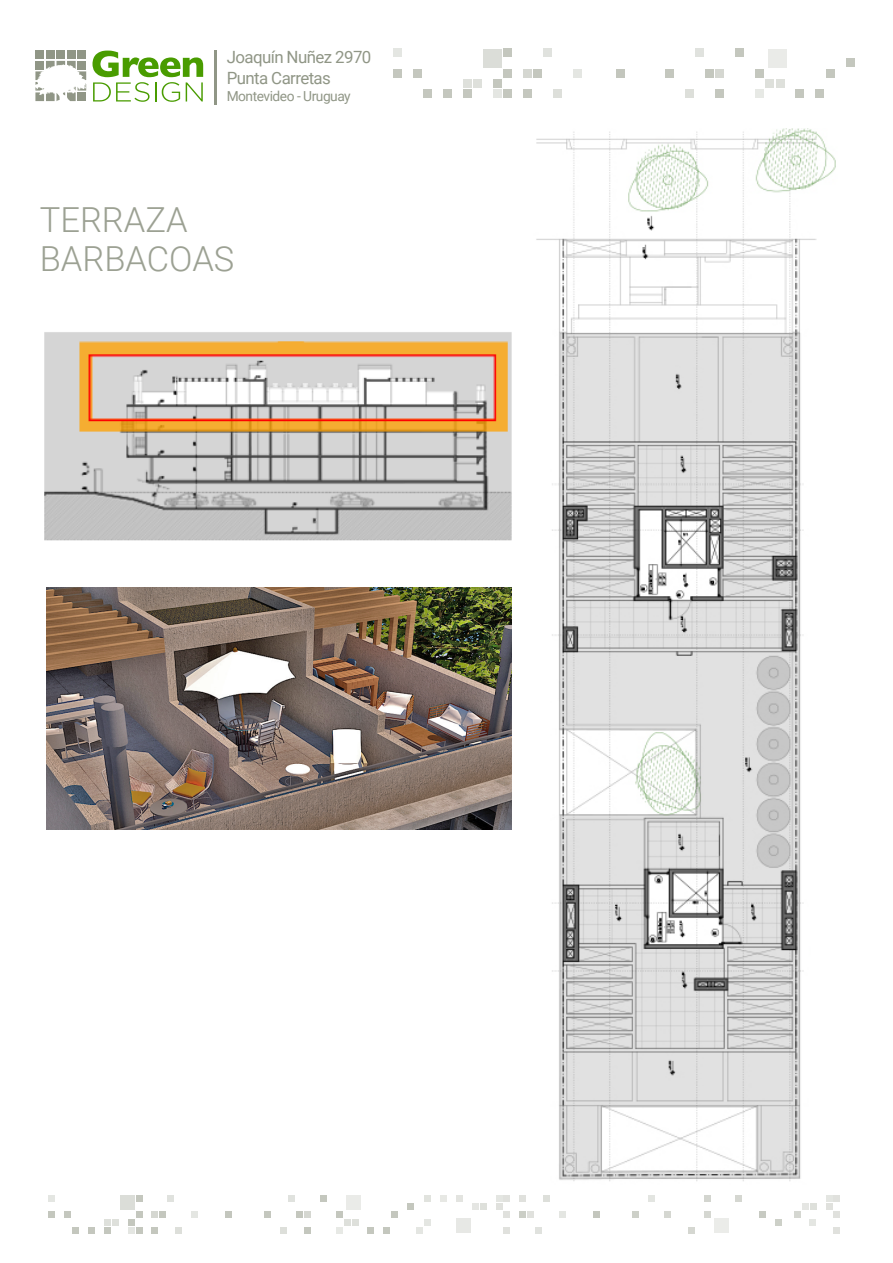
<style>
.page{position:relative;width:893px;height:1263px;background:#fff}
.page>*{position:absolute;margin:0;border:0;box-sizing:border-box;transform-origin:0 0}
.t1{font:300 34.5px/39px "Roboto";color:#9ca193}
.t2{font:16.8px/20.2px "Roboto";letter-spacing:-.035em;color:#909686}
.t3{font:13.8px "Roboto";letter-spacing:-.035em;color:#909686}
</style>
<div class="page">
<div style="left:543px;top:1195px;width:7px;height:6px;background:#dddfda"></div>
<svg style="left:520px;top:1195px;width:6px;height:6px"></svg>
<svg style="left:520px;top:1211px;width:14px;height:6px"></svg>
<div style="left:535px;top:1227px;width:7px;height:6px;background:#e0e2de"></div>
<svg style="left:496px;top:1195px;width:14px;height:22px"></svg>
<div style="left:456px;top:1219px;width:14px;height:14px;background:#e7e8e5"></div>
<svg style="left:472px;top:1203px;width:14px;height:6px"></svg>
<svg style="left:504px;top:1227px;width:6px;height:6px"></svg>
<svg style="left:826px;top:1195px;width:14px;height:22px"></svg>
<svg style="left:802px;top:1203px;width:14px;height:6px"></svg>
<svg style="left:834px;top:1227px;width:6px;height:6px"></svg>
<div style="left:456px;top:1195px;width:7px;height:6px;background:#e3e4e0"></div>
<div style="left:440px;top:1195px;width:7px;height:6px;background:#e7e8e4"></div>
<div style="left:424px;top:1195px;width:7px;height:6px;background:#e1e3de"></div>
<div style="left:424px;top:1219px;width:7px;height:6px;background:#e4e6e2"></div>
<div style="left:809px;top:1219px;width:7px;height:6px;background:#e4e6e2"></div>
<div style="left:416px;top:1227px;width:7px;height:6px;background:#e4e6e2"></div>
<div style="left:559px;top:1211px;width:7px;height:6px;background:#e4e6e2"></div>
<div style="left:648px;top:1195px;width:7px;height:6px;background:#e3e5e1"></div>
<div style="left:664px;top:1211px;width:7px;height:6px;background:#d5d7d1"></div>
<svg style="left:704px;top:1195px;width:6px;height:6px"></svg>
<svg style="left:704px;top:1211px;width:6px;height:6px"></svg>
<div style="left:794px;top:1211px;width:7px;height:6px;background:#d5d7d1"></div>
<div style="left:714px;top:1219px;width:14px;height:14px;background:#ebece9"></div>
<svg style="left:688px;top:1227px;width:6px;height:6px"></svg>
<div style="left:735px;top:1195px;width:7px;height:6px;background:#d5d7d1"></div>
<div style="left:759px;top:1211px;width:7px;height:6px;background:#c7cac2"></div>
<div style="left:775px;top:1219px;width:7px;height:6px;background:#cdd0c8"></div>
<div style="left:632px;top:1211px;width:7px;height:6px;background:#cdd0c8"></div>
<svg style="left:594px;top:1211px;width:6px;height:6px"></svg>
<div style="left:175px;top:1227px;width:7px;height:6px;background:#dddfda"></div>
<svg style="left:152px;top:1227px;width:6px;height:6px"></svg>
<svg style="left:152px;top:1211px;width:14px;height:6px"></svg>
<svg style="left:168px;top:1195px;width:6px;height:6px"></svg>
<svg style="left:128px;top:1211px;width:14px;height:22px"></svg>
<div style="left:120px;top:1195px;width:14px;height:14px;background:#dbddd8"></div>
<svg style="left:104px;top:1219px;width:14px;height:14px"></svg>
<svg style="left:136px;top:1195px;width:6px;height:6px"></svg>
<div style="left:88px;top:1227px;width:7px;height:6px;background:#c4c7be"></div>
<div style="left:72px;top:1227px;width:7px;height:6px;background:#c4c7be"></div>
<div style="left:64px;top:1211px;width:7px;height:6px;background:#c4c7be"></div>
<div style="left:48px;top:1211px;width:7px;height:6px;background:#c4c7be"></div>
<div style="left:48px;top:1195px;width:7px;height:6px;background:#e4e6e2"></div>
<div style="left:191px;top:1211px;width:7px;height:6px;background:#e4e6e2"></div>
<div style="left:280px;top:1227px;width:7px;height:6px;background:#dddfda"></div>
<div style="left:296px;top:1211px;width:7px;height:6px;background:#c4c7be"></div>
<div style="left:304px;top:1227px;width:7px;height:6px;background:#c4c7be"></div>
<div style="left:304px;top:1211px;width:7px;height:6px;background:#d5d7d1"></div>
<div style="left:288px;top:1195px;width:7px;height:6px;background:#e0e2de"></div>
<div style="left:346px;top:1195px;width:15px;height:14px;background:#eaebe8"></div>
<svg style="left:336px;top:1211px;width:22px;height:22px"></svg>
<div style="left:320px;top:1195px;width:7px;height:6px;background:#c4c7be"></div>
<svg style="left:368px;top:1227px;width:6px;height:6px"></svg>
<div style="left:383px;top:1227px;width:7px;height:6px;background:#c4c7be"></div>
<div style="left:391px;top:1211px;width:7px;height:6px;background:#c4c7be"></div>
<div style="left:407px;top:1203px;width:7px;height:6px;background:#c4c7be"></div>
<div style="left:264px;top:1211px;width:7px;height:6px;background:#c4c7be"></div>
<svg style="left:226px;top:1211px;width:6px;height:6px"></svg>
<div style="left:553px;top:89px;width:9px;height:8px;background:#dddfda"></div>
<div style="left:533px;top:69px;width:9px;height:8px;background:#c4c7be"></div>
<div style="left:523px;top:89px;width:9px;height:8px;background:#c4c7be"></div>
<div style="left:523px;top:69px;width:9px;height:8px;background:#d5d7d1"></div>
<div style="left:543px;top:49px;width:9px;height:8px;background:#e0e2de"></div>
<div style="left:503px;top:89px;width:9px;height:8px;background:#c4c7be"></div>
<div style="left:503px;top:69px;width:9px;height:8px;background:#c4c7be"></div>
<div style="left:493px;top:89px;width:9px;height:8px;background:#e4e6e2"></div>
<div style="left:493px;top:79px;width:9px;height:8px;background:#c4c7be"></div>
<div style="left:483px;top:49px;width:18px;height:18px;background:#dbddd8"></div>
<div style="left:473px;top:79px;width:8px;height:8px;background:#dee0db"></div>
<div style="left:463px;top:89px;width:8px;height:8px;background:#c4c7be"></div>
<div style="left:463px;top:79px;width:8px;height:8px;background:#dee0db"></div>
<div style="left:503px;top:49px;width:9px;height:8px;background:#c4c7be"></div>
<div style="left:443px;top:89px;width:8px;height:8px;background:#c4c7be"></div>
<div style="left:423px;top:89px;width:8px;height:8px;background:#c4c7be"></div>
<div style="left:413px;top:69px;width:8px;height:8px;background:#c4c7be"></div>
<div style="left:393px;top:69px;width:8px;height:8px;background:#c4c7be"></div>
<div style="left:393px;top:49px;width:8px;height:8px;background:#e4e6e2"></div>
<div style="left:574px;top:69px;width:8px;height:8px;background:#e4e6e2"></div>
<div style="left:686px;top:89px;width:8px;height:8px;background:#dddfda"></div>
<div style="left:706px;top:69px;width:8px;height:8px;background:#c4c7be"></div>
<div style="left:716px;top:89px;width:8px;height:8px;background:#c4c7be"></div>
<div style="left:716px;top:69px;width:8px;height:8px;background:#d5d7d1"></div>
<div style="left:696px;top:49px;width:8px;height:8px;background:#e0e2de"></div>
<div style="left:756px;top:89px;width:8px;height:8px;background:#e7e9e5"></div>
<div style="left:756px;top:69px;width:8px;height:8px;background:#c4c7be"></div>
<div style="left:769px;top:49px;width:18px;height:18px;background:#eaebe8"></div>
<div style="left:766px;top:79px;width:8px;height:8px;background:#dee0db"></div>
<div style="left:776px;top:79px;width:8px;height:8px;background:#dee0db"></div>
<div style="left:736px;top:49px;width:8px;height:8px;background:#c4c7be"></div>
<div style="left:796px;top:89px;width:8px;height:8px;background:#c4c7be"></div>
<div style="left:816px;top:89px;width:8px;height:8px;background:#c4c7be"></div>
<div style="left:826px;top:69px;width:8px;height:8px;background:#c4c7be"></div>
<div style="left:846px;top:59px;width:8px;height:8px;background:#c4c7be"></div>
<div style="left:666px;top:69px;width:8px;height:8px;background:#c4c7be"></div>
<div style="left:617px;top:69px;width:8px;height:8px;background:#c3c6bd"></div>
<div style="left:35px;top:50px;width:9px;height:9px;background:#909686"></div>
<div style="left:46px;top:50px;width:9px;height:9px;background:#909686"></div>
<div style="left:57px;top:50px;width:8px;height:9px;background:#909686"></div>
<div style="left:67px;top:50px;width:9px;height:9px;background:#909686"></div>
<div style="left:78px;top:50px;width:8px;height:9px;background:#909686"></div>
<svg style="left:35px;top:61px;width:51px;height:40px"></svg>
<div style="left:78px;top:92px;width:8px;height:9px;background:#909686"></div>
<svg style="left:92px;top:51px;width:111px;height:51px"></svg>
<hr style="left:215px;top:50px;width:2px;height:55px;background:#909686">
<img style="left:47px;top:587px;width:464px;height:242px">
<img style="left:536px;top:128px;width:300px;height:1053px">
<img style="left:44px;top:332px;width:468px;height:209px">
<p class="t2" style="left:227px;top:47px;width:146px">Joaquín Nuñez 2970<br>Punta Carretas</p>
<p class="t3" style="left:227px;top:87px;width:126px">Montevideo - Uruguay</p>
<h1 class="t1" style="left:40px;top:199px;width:196px">TERRAZA<br>BARBACOAS</h1>
</div>
